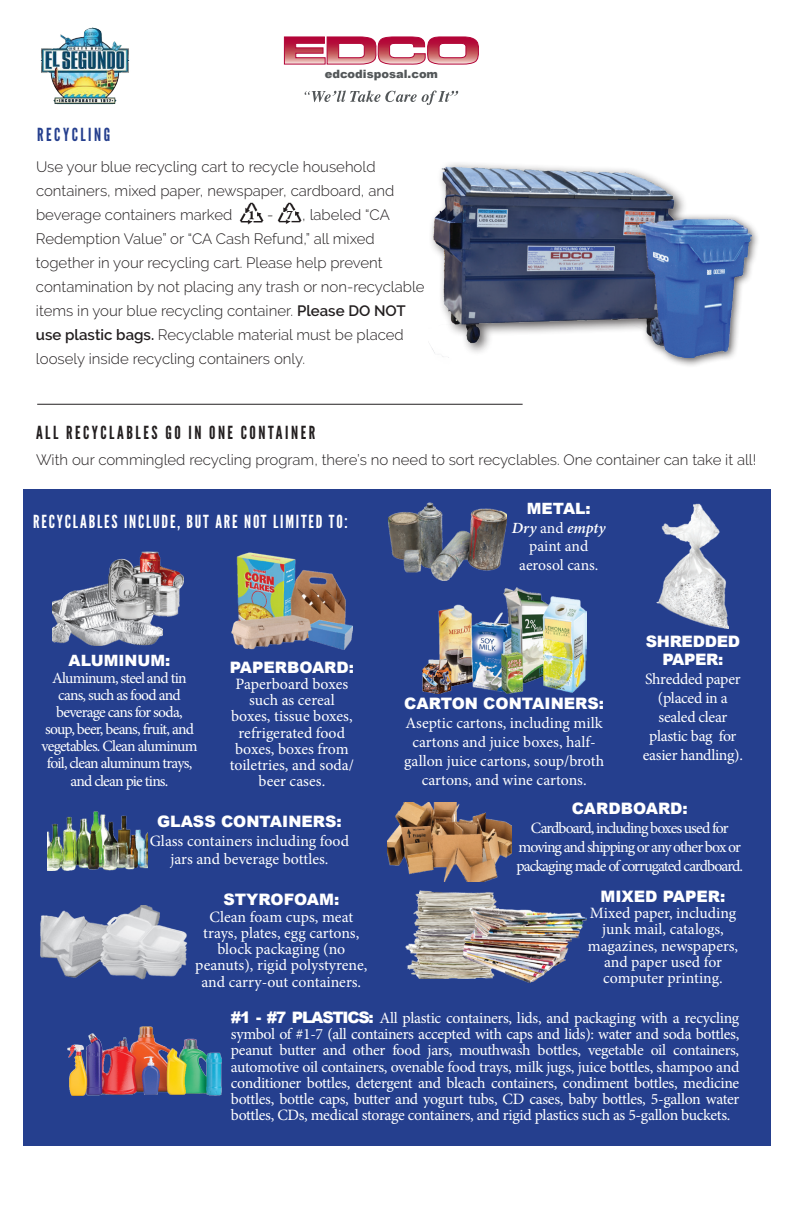
<style>
.page{position:relative;width:792px;height:1224px;background:#fff}
.page>*{position:absolute;margin:0;border:0;box-sizing:border-box;transform-origin:0 0}
.t1{font:18px "League Gothic";letter-spacing:.1em;color:#fff}
.t2{font:18px "League Gothic";letter-spacing:.14em;color:#231f20}
.t3{font:18px "League Gothic";letter-spacing:.14em;color:#253f8e}
.t4{font:15.8px/16.2px "Minion Pro";letter-spacing:-.01em;color:#fff;text-align:center}
.t5{font:15.8px/19px "Minion Pro";letter-spacing:-.065em;color:#fff;text-align:center}
.t6{font:900 15.8px "Arial";color:#fff}
.t7{font:900 15.8px/19px "Arial";letter-spacing:-.02em;color:#fff;text-align:center}
.t8{font:15.6px/17px "Minion Pro";letter-spacing:-.05em;color:#fff;text-align:center}
.t9{font:15.6px/18.8px "Minion Pro";letter-spacing:-.005em;color:#fff;text-align:center}
.t10{font:900 15.6px "Arial";color:#fff}
.t11{font:300 15px/24px "Raleway";color:#231f20}
.t12{font:900 11.4px "Arial";color:#535759}
.s1{font-weight:600}
.s2{font-weight:600;font-style:italic}
.s3{font-family:"Arial";font-weight:900}
</style>
<div class="page">
<hr style="left:37px;top:404px;width:486px;height:1px;background:#231f20">
<div style="left:23px;top:489px;width:747px;height:657px;background:#253f8e"></div>
<img style="left:239px;top:202px;width:24px;height:22px">
<img style="left:277px;top:202px;width:25px;height:22px">
<img style="left:423px;top:588px;width:163px;height:105px">
<img style="left:388px;top:802px;width:124px;height:79px">
<img style="left:47px;top:811px;width:101px;height:60px">
<img style="left:232px;top:552px;width:120px;height:97px">
<img style="left:389px;top:503px;width:118px;height:77px">
<img style="left:52px;top:583px;width:111px;height:62px">
<img style="left:107px;top:551px;width:77px;height:70px">
<img style="left:657px;top:503px;width:72px;height:125px">
<img style="left:430px;top:163px;width:248px;height:195px">
<div style="left:634px;top:213px;width:126px;height:155px;background:#231f20;opacity:.75"></div>
<img style="left:639px;top:216px;width:112px;height:142px">
<img style="left:41px;top:905px;width:147px;height:75px">
<img style="left:405px;top:891px;width:92px;height:88px">
<img style="left:462px;top:907px;width:125px;height:75px">
<img style="left:68px;top:1026px;width:153px;height:69px">
<svg style="left:284px;top:36px;width:195px;height:28px"></svg>
<svg style="left:305px;top:91px;width:153px;height:14px"></svg>
<img style="left:40px;top:27px;width:90px;height:78px">
<p class="t12" style="left:325px;top:66px;width:115px">edcodisposal.com</p>
<p class="t3" style="left:37px;top:124px;width:75px">RECYCLING</p>
<p class="t11" style="left:36px;top:155px;width:360px">Use your blue recycling cart to recycle household containers, mixed paper, newspaper, cardboard, and beverage containers marked</p>
<p class="t11" style="left:36px;top:203px;width:390px;text-indent:231px">- , labeled “CA Redemption Value” or “CA Cash Refund,” all mixed together in your recycling cart. Please help prevent contamination by not placing any trash or non-recyclable items in your blue recycling container. <span class="s1">Please DO NOT use plastic bags.</span> Recyclable material must be placed loosely inside recycling containers only.</p>
<p class="t2" style="left:36px;top:422px;width:281px">ALL RECYCLABLES GO IN ONE CONTAINER</p>
<p class="t11" style="left:36px;top:448px;width:722px">With our commingled recycling program, there’s no need to sort recyclables. One container can take it all!</p>
<p class="t1" style="left:33px;top:511px;width:316px">RECYCLABLES INCLUDE, BUT ARE NOT LIMITED TO:</p>
<p class="t10" style="left:69px;top:649px;width:103px">ALUMINUM:</p>
<p class="t8" style="left:42px;top:670px;width:157px">Aluminum, steel and tin cans, such as food and beverage cans for soda, soup, beer, beans, fruit, and vegetables. Clean aluminum foil, clean aluminum trays, and clean pie tins.</p>
<p class="t6" style="left:230px;top:655px;width:126px">PAPERBOARD:</p>
<p class="t4" style="left:230px;top:676px;width:126px">Paperboard boxes such as cereal boxes, tissue boxes, refrigerated food boxes, boxes from toiletries, and soda/ beer cases.</p>
<p class="t6" style="left:157px;top:809px;width:186px">GLASS CONTAINERS:</p>
<p class="t4" style="left:150px;top:831px;width:201px;line-height:19px">Glass containers including food jars and beverage bottles.</p>
<p class="t10" style="left:527px;top:497px;width:65px">METAL:</p>
<p class="t9" style="left:512px;top:518px;width:95px"><span class="s2">Dry</span> and <span class="s2">empty </span>paint and aerosol cans.</p>
<p class="t7" style="left:646px;top:631px;width:96px">SHREDDED<br>PAPER:</p>
<p class="t4" style="left:643px;top:670px;width:102px;line-height:19px">Shredded paper (placed in a sealed clear plastic bag for easier handling).</p>
<p class="t6" style="left:404px;top:692px;width:201px">CARTON CONTAINERS:</p>
<p class="t4" style="left:404px;top:714px;width:201px;line-height:19px">Aseptic cartons, including milk cartons and juice boxes, half&shy;gallon juice cartons, soup/broth cartons, and wine cartons.</p>
<p class="t6" style="left:572px;top:797px;width:118px">CARDBOARD:</p>
<p class="t5" style="left:516px;top:818px;width:228px">Cardboard, including boxes used for moving and shipping or any other box or packaging made of corrugated cardboard.</p>
<p class="t6" style="left:601px;top:885px;width:126px">MIXED PAPER:</p>
<p class="t4" style="left:588px;top:905px;width:152px">Mixed paper, including junk mail, catalogs, magazines, newspapers, and paper used for computer printing.</p>
<p class="t6" style="left:223px;top:888px;width:117px">STYROFOAM:</p>
<p class="t4" style="left:195px;top:909px;width:174px">Clean foam cups, meat trays, plates, egg cartons, block packaging (no peanuts), rigid polystyrene, and carry-out containers.</p>
<p class="t4" style="left:231px;top:1010px;width:510px;text-align:justify"><span class="s3">#1 - #7 PLASTICS:</span> All plastic containers, lids, and packaging with a recycling symbol of #1-7 (all containers accepted with caps and lids): water and soda bottles, peanut butter and other food jars, mouthwash bottles, vegetable oil containers, automotive oil containers, ovenable food trays, milk jugs, juice bottles, shampoo and conditioner bottles, detergent and bleach containers, condiment bottles, medicine bottles, bottle caps, butter and yogurt tubs, CD cases, baby bottles, 5-gallon water bottles, CDs, medical storage containers, and rigid plastics such as 5-gallon buckets.</p>
</div>
